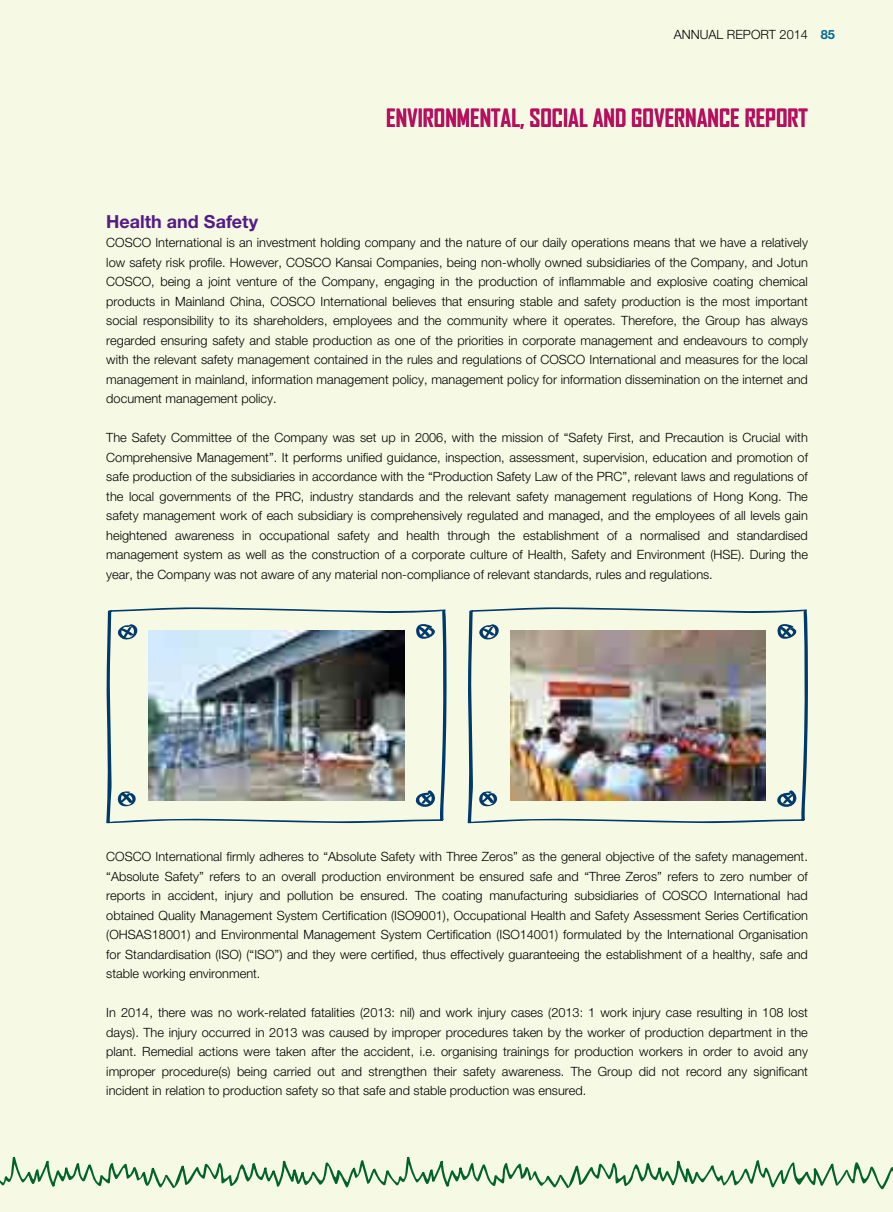
<style>
.page{position:relative;width:893px;height:1212px;background:#f6f9e4}
.page>*{position:absolute;margin:0;border:0;box-sizing:border-box;transform-origin:0 0}
.t1{font:700 24px "Agency FB";color:#b70e5e}
.t2{font:700 18px "Helvetica Neue LT Std";color:#541b86}
.t3{font:300 12.75px/19.5px "Helvetica Neue LT Std";color:#000;text-align:justify}
.s1{font-weight:700;color:#006896}
</style>
<div class="page">
<svg style="left:0;top:1156px;width:893px;height:34px"></svg>
<svg style="left:468px;top:607px;width:340px;height:216px"></svg>
<svg style="left:776px;top:790px;width:22px;height:17px"></svg>
<svg style="left:478px;top:791px;width:19px;height:16px"></svg>
<svg style="left:477px;top:624px;width:23px;height:16px"></svg>
<svg style="left:776px;top:623px;width:21px;height:17px"></svg>
<svg style="left:106px;top:607px;width:341px;height:216px"></svg>
<svg style="left:414px;top:790px;width:22px;height:17px"></svg>
<svg style="left:117px;top:791px;width:19px;height:16px"></svg>
<svg style="left:116px;top:624px;width:23px;height:16px"></svg>
<svg style="left:415px;top:623px;width:21px;height:17px"></svg>
<img style="left:149px;top:630px;width:255px;height:170px">
<img style="left:510px;top:630px;width:255px;height:170px">
<p class="t3" style="left:674px;top:25px;width:163px">ANNUAL REPORT 2014 <span class="s1">85</span></p>
<h1 class="t1" style="left:386px;top:104px;width:423px">ENVIRONMENTAL, SOCIAL AND GOVERNANCE REPORT</h1>
<h2 class="t2" style="left:106px;top:210px;width:153px">Health and Safety</h2>
<p class="t3" style="left:106px;top:232px;width:703px">COSCO International is an investment holding company and the nature of our daily operations means that we have a relatively low safety risk profile. However, COSCO Kansai Companies, being non-wholly owned subsidiaries of the Company, and Jotun COSCO, being a joint venture of the Company, engaging in the production of inflammable and explosive coating chemical products in Mainland China, COSCO International believes that ensuring stable and safety production is the most important social responsibility to its shareholders, employees and the community where it operates. Therefore, the Group has always regarded ensuring safety and stable production as one of the priorities in corporate management and endeavours to comply with the relevant safety management contained in the rules and regulations of COSCO International and measures for the local management in mainland, information management policy, management policy for information dissemination on the internet and document management policy.</p>
<p class="t3" style="left:106px;top:427px;width:703px">The Safety Committee of the Company was set up in 2006, with the mission of “Safety First, and Precaution is Crucial with Comprehensive Management”. It performs unified guidance, inspection, assessment, supervision, education and promotion of safe production of the subsidiaries in accordance with the “Production Safety Law of the PRC”, relevant laws and regulations of the local governments of the PRC, industry standards and the relevant safety management regulations of Hong Kong. The safety management work of each subsidiary is comprehensively regulated and managed, and the employees of all levels gain heightened awareness in occupational safety and health through the establishment of a normalised and standardised management system as well as the construction of a corporate culture of Health, Safety and Environment (HSE). During the year, the Company was not aware of any material non-compliance of relevant standards, rules and regulations.</p>
<p class="t3" style="left:106px;top:846px;width:703px">COSCO International firmly adheres to “Absolute Safety with Three Zeros” as the general objective of the safety management. “Absolute Safety” refers to an overall production environment be ensured safe and “Three Zeros” refers to zero number of reports in accident, injury and pollution be ensured. The coating manufacturing subsidiaries of COSCO International had obtained Quality Management System Certification (ISO9001), Occupational Health and Safety Assessment Series Certification (OHSAS18001) and Environmental Management System Certification (ISO14001) formulated by the International Organisation for Standardisation (ISO) (“ISO”) and they were certified, thus effectively guaranteeing the establishment of a healthy, safe and stable working environment.</p>
<p class="t3" style="left:106px;top:1002px;width:703px">In 2014, there was no work-related fatalities (2013: nil) and work injury cases (2013: 1 work injury case resulting in 108 lost days). The injury occurred in 2013 was caused by improper procedures taken by the worker of production department in the plant. Remedial actions were taken after the accident, i.e. organising trainings for production workers in order to avoid any improper procedure(s) being carried out and strengthen their safety awareness. The Group did not record any significant incident in relation to production safety so that safe and stable production was ensured.</p>
</div>
